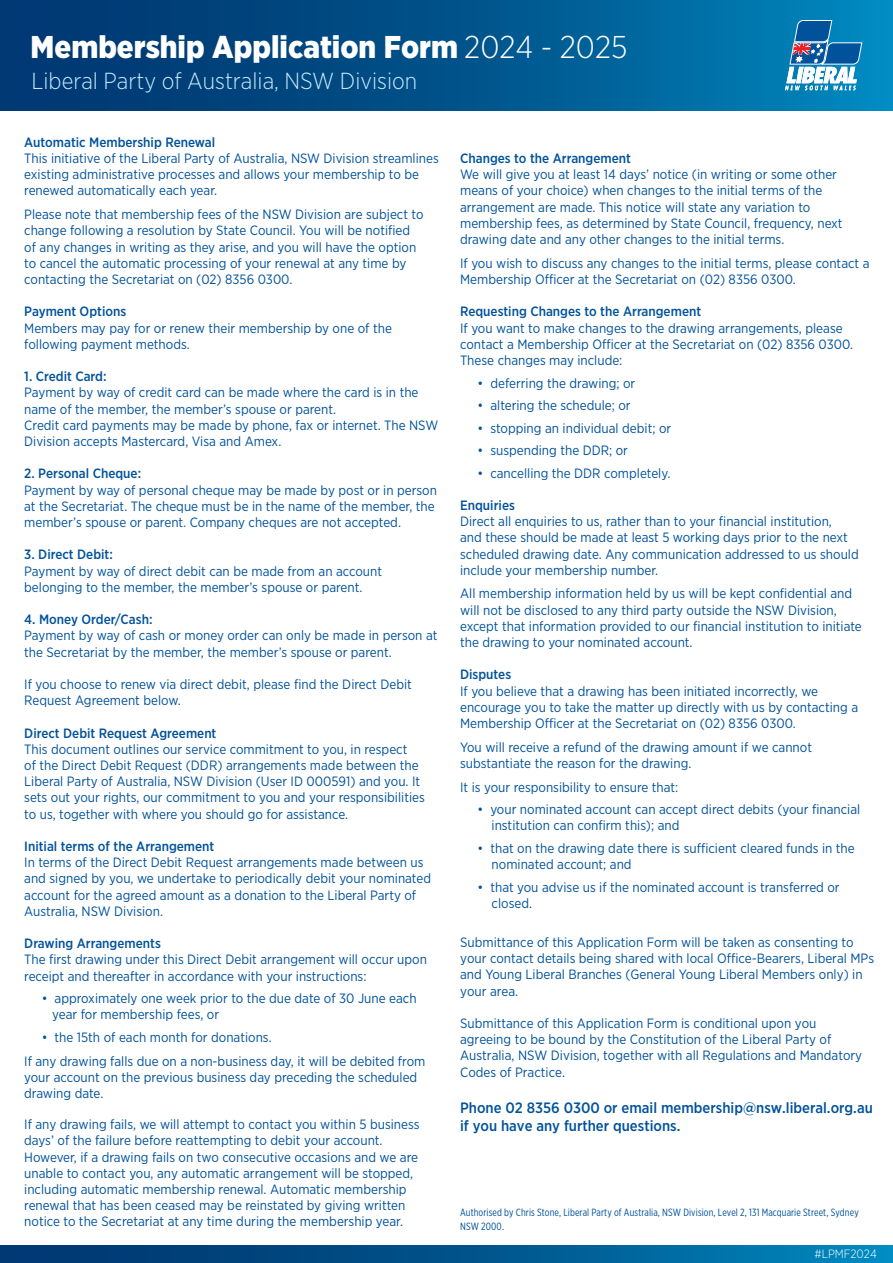
<style>
.page{position:relative;width:893px;height:1263px;background:#fff}
.page>*{position:absolute;margin:0;border:0;box-sizing:border-box;transform-origin:0 0}
.t1{font:900 31.5px "Gotham Narrow";color:#fff}
.t2{font:300 23.25px "Gotham Narrow";color:#c6eafa}
.Body_Text{font:500 15px/17.9px "Gotham Narrow";color:#01529b}
.Body_Text-2{font:13.5px/16.2px "Gotham Narrow";color:#01529b}
.t3{font:500 13.5px "Gotham Narrow";color:#01529b}
.t4{font:300 12px "Gotham Narrow";color:#fff}
.Body_Text-3{font:10.5px/13.5px "Gotham X Narrow";letter-spacing:.01em;color:#01529b}
.s1{font-weight:300}
</style>
<div class="page">
<div style="left:0;top:1245px;width:893px;height:18px;background:linear-gradient(to right,#002d68,#0082b8)"></div>
<div style="left:0;top:0;width:893px;height:111px;background:linear-gradient(to right,#002d68,#0083b8)"></div>
<svg style="left:785px;top:20px;width:77px;height:70px"></svg>
<h1 class="t1" style="left:31px;top:26px;width:598px">Membership Application Form <span class="s1">2024 - 2025</span></h1>
<h2 class="t2" style="left:32px;top:67px;width:387px">Liberal Party of Australia, NSW Division</h2>
<p class="t3" style="left:24px;top:134px;width:192px">Automatic Membership Renewal</p>
<p class="Body_Text-2" style="left:24px;top:150px;width:416px">This initiative of the Liberal Party of Australia, NSW Division streamlines existing administrative processes and allows your membership to be renewed automatically each year.</p>
<p class="Body_Text-2" style="left:24px;top:206px;width:401px">Please note that membership fees of the NSW Division are subject to change following a resolution by State Council. You will be notified of any changes in writing as they arise, and you will have the option to cancel the automatic processing of your renewal at any time by contacting the Secretariat on (02) 8356 0300.</p>
<p class="t3" style="left:24px;top:303px;width:104px">Payment Options</p>
<p class="Body_Text-2" style="left:24px;top:319px;width:369px">Members may pay for or renew their membership by one of the following payment methods.</p>
<p class="t3" style="left:24px;top:368px;width:84px">1. Credit Card:</p>
<p class="Body_Text-2" style="left:24px;top:384px;width:396px">Payment by way of credit card can be made where the card is in the name of the member, the member’s spouse or parent.</p>
<p class="Body_Text-2" style="left:24px;top:417px;width:415px">Credit card payments may be made by phone, fax or internet. The NSW<br>Division accepts Mastercard, Visa and Amex.</p>
<p class="t3" style="left:24px;top:465px;width:118px">2. Personal Cheque:</p>
<p class="Body_Text-2" style="left:24px;top:481px;width:414px">Payment by way of personal cheque may be made by post or in person at the Secretariat. The cheque must be in the name of the member, the member’s spouse or parent. Company cheques are not accepted.</p>
<p class="t3" style="left:24px;top:546px;width:90px">3. Direct Debit:</p>
<p class="Body_Text-2" style="left:24px;top:562px;width:359px">Payment by way of direct debit can be made from an account belonging to the member, the member’s spouse or parent.</p>
<p class="t3" style="left:24px;top:611px;width:130px">4. Money Order/Cash:</p>
<p class="Body_Text-2" style="left:24px;top:627px;width:415px">Payment by way of cash or money order can only be made in person at the Secretariat by the member, the member’s spouse or parent.</p>
<p class="Body_Text-2" style="left:24px;top:676px;width:389px">If you choose to renew via direct debit, please find the Direct Debit<br>Request Agreement below.</p>
<p class="t3" style="left:24px;top:724px;width:194px">Direct Debit Request Agreement</p>
<p class="Body_Text-2" style="left:24px;top:741px;width:402px">This document outlines our service commitment to you, in respect<br>of the Direct Debit Request (DDR) arrangements made between the Liberal Party of Australia, NSW Division (User ID 000591) and you. It sets out your rights, our commitment to you and your responsibilities to us, together with where you should go for assistance.</p>
<p class="t3" style="left:24px;top:838px;width:192px">Initial terms of the Arrangement</p>
<p class="Body_Text-2" style="left:24px;top:854px;width:408px">In terms of the Direct Debit Request arrangements made between us and signed by you, we undertake to periodically debit your nominated account for the agreed amount as a donation to the Liberal Party of Australia, NSW Division.</p>
<p class="t3" style="left:24px;top:935px;width:138px">Drawing Arrangements</p>
<p class="Body_Text-2" style="left:24px;top:951px;width:404px">The first drawing under this Direct Debit arrangement will occur upon receipt and thereafter in accordance with your instructions:</p>
<p class="Body_Text-2" style="left:52px;top:990px;width:366px;text-indent:-10px">• approximately one week prior to the due date of 30 June each year for membership fees, or</p>
<p class="Body_Text-2" style="left:42px;top:1029px;width:231px">• the 15th of each month for donations.</p>
<p class="Body_Text-2" style="left:24px;top:1052px;width:403px">If any drawing falls due on a non-business day, it will be debited from your account on the previous business day preceding the scheduled drawing date.</p>
<p class="Body_Text-2" style="left:24px;top:1116px;width:397px">If any drawing fails, we will attempt to contact you within 5 business days’ of the failure before reattempting to debit your account.<br>However, if a drawing fails on two consecutive occasions and we are unable to contact you, any automatic arrangement will be stopped, including automatic membership renewal. Automatic membership renewal that has been ceased may be reinstated by giving written notice to the Secretariat at any time during the membership year.</p>
<p class="t3" style="left:460px;top:150px;width:172px">Changes to the Arrangement</p>
<p class="Body_Text-2" style="left:460px;top:166px;width:384px">We will give you at least 14 days’ notice (in writing or some other means of your choice) when changes to the initial terms of the arrangement are made. This notice will state any variation to membership fees, as determined by State Council, frequency, next drawing date and any other changes to the initial terms.</p>
<p class="Body_Text-2" style="left:460px;top:255px;width:411px">If you wish to discuss any changes to the initial terms, please contact a<br>Membership Officer at the Secretariat on (02) 8356 0300.</p>
<p class="t3" style="left:460px;top:303px;width:243px">Requesting Changes to the Arrangement</p>
<p class="Body_Text-2" style="left:460px;top:319px;width:395px">If you want to make changes to the drawing arrangements, please contact a Membership Officer at the Secretariat on (02) 8356 0300.<br>These changes may include:</p>
<p class="Body_Text-2" style="left:478px;top:374px;width:159px">• deferring the drawing; or</p>
<p class="Body_Text-2" style="left:478px;top:397px;width:155px">• altering the schedule; or</p>
<p class="Body_Text-2" style="left:478px;top:419px;width:195px">• stopping an individual debit; or</p>
<p class="Body_Text-2" style="left:478px;top:442px;width:152px">• suspending the DDR; or</p>
<p class="Body_Text-2" style="left:478px;top:464px;width:194px">• cancelling the DDR completely.</p>
<p class="t3" style="left:460px;top:497px;width:56px">Enquiries</p>
<p class="Body_Text-2" style="left:460px;top:513px;width:400px">Direct all enquiries to us, rather than to your financial institution,<br>and these should be made at least 5 working days prior to the next scheduled drawing date. Any communication addressed to us should include your membership number.</p>
<p class="Body_Text-2" style="left:460px;top:585px;width:403px">All membership information held by us will be kept confidential and will not be disclosed to any third party outside the NSW Division, except that information provided to our financial institution to initiate the drawing to your nominated account.</p>
<p class="t3" style="left:460px;top:666px;width:53px">Disputes</p>
<p class="Body_Text-2" style="left:460px;top:682px;width:399px">If you believe that a drawing has been initiated incorrectly, we encourage you to take the matter up directly with us by contacting a<br>Membership Officer at the Secretariat on (02) 8356 0300.</p>
<p class="Body_Text-2" style="left:460px;top:739px;width:353px">You will receive a refund of the drawing amount if we cannot substantiate the reason for the drawing.</p>
<p class="Body_Text-2" style="left:460px;top:778px;width:220px">It is your responsibility to ensure that:</p>
<p class="Body_Text-2" style="left:492px;top:801px;width:370px;text-indent:-14px">• your nominated account can accept direct debits (your financial institution can confirm this); and</p>
<p class="Body_Text-2" style="left:492px;top:840px;width:365px;text-indent:-14px">• that on the drawing date there is sufficient cleared funds in the nominated account; and</p>
<p class="Body_Text-2" style="left:492px;top:878px;width:350px;text-indent:-14px">• that you advise us if the nominated account is transferred or closed.</p>
<p class="Body_Text-2" style="left:460px;top:934px;width:416px">Submittance of this Application Form will be taken as consenting to your contact details being shared with local Office-Bearers, Liberal MPs and Young Liberal Branches (General Young Liberal Members only) in your area.</p>
<p class="Body_Text-2" style="left:460px;top:1015px;width:404px">Submittance of this Application Form is conditional upon you agreeing to be bound by the Constitution of the Liberal Party of Australia, NSW Division, together with all Regulations and Mandatory Codes of Practice.</p>
<p class="Body_Text" style="left:460px;top:1098px;width:414px">Phone 02 8356 0300 or email membership@nsw.liberal.org.au if you have any further questions.</p>
<p class="Body_Text-3" style="left:460px;top:1205px;width:400px">Authorised by Chris Stone, Liberal Party of Australia, NSW Division, Level 2, 131 Macquarie Street, Sydney<br>NSW 2000.</p>
<p class="t4" style="left:815px;top:1246px;width:64px">#LPMF2024</p>
</div>
